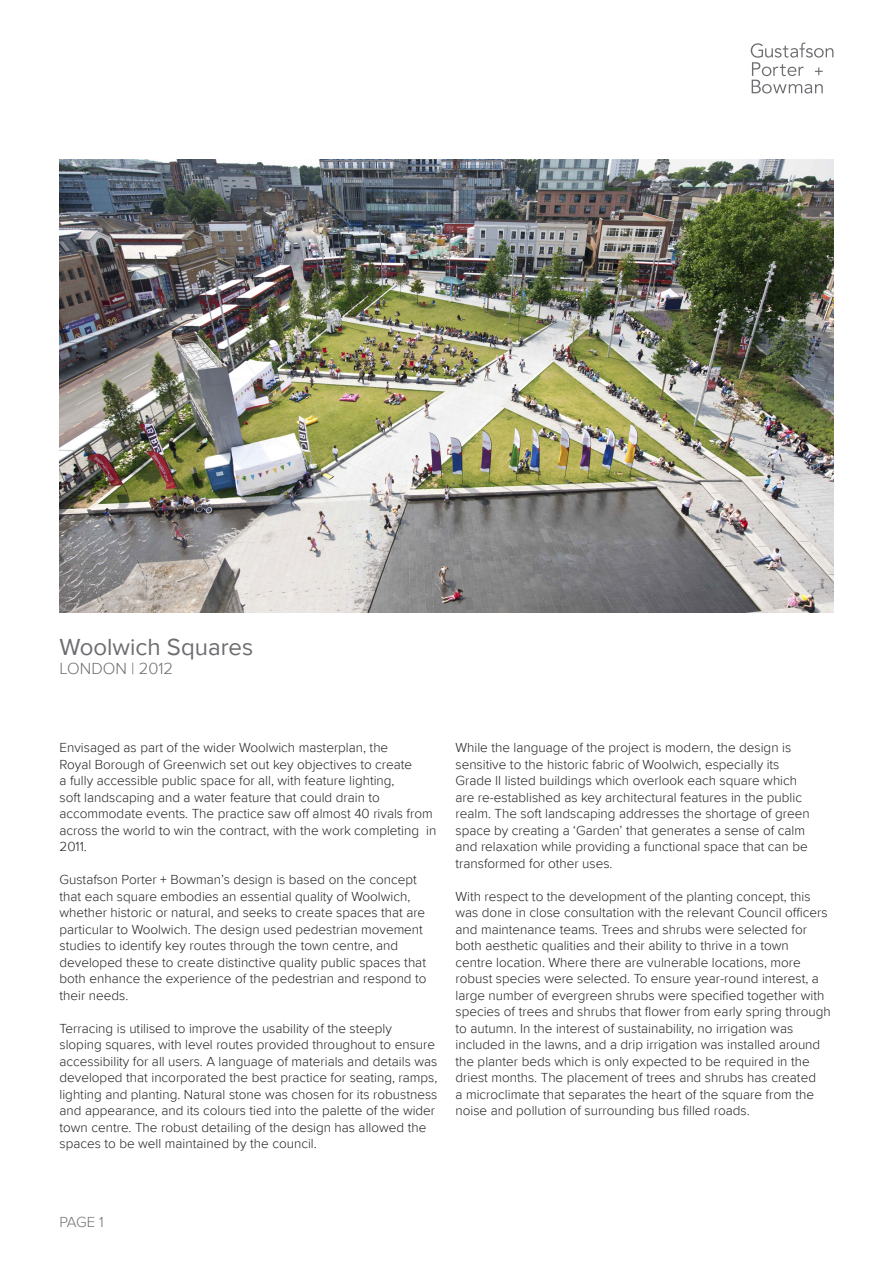
<style>
.page{position:relative;width:893px;height:1263px;background:#fff}
.page>*{position:absolute;margin:0;border:0;box-sizing:border-box;transform-origin:0 0}
.HEADING{font:24px "Proxima Nova";color:#6c6d70}
.HEADING_2{font:300 16.5px "Proxima Nova";color:#6c6d70}
.t1{font:300 15px "Proxima Nova";color:#6c6d70}
.BODY_TEXT{font:300 13.5px/16.5px "Proxima Nova";color:#231f20}
</style>
<div class="page">
<img style="left:60px;top:159px;width:773px;height:453px">
<svg style="left:751px;top:43px;width:82px;height:51px"></svg>
<p class="HEADING" style="left:60px;top:629px;width:195px">Woolwich Squares</p>
<p class="HEADING_2" style="left:60px;top:656px;width:115px">LONDON | 2012</p>
<p class="BODY_TEXT" style="left:60px;top:739px;width:378px">Envisaged as part of the wider Woolwich masterplan, the<br>Royal Borough of Greenwich set out key objectives to create<br>a fully accessible public space for all, with feature lighting,<br>soft landscaping and a water feature that could drain to accommodate events. The practice saw off almost 40 rivals from across the world to win the contract, with the work completing in 2011.</p>
<p class="BODY_TEXT" style="left:60px;top:871px;width:369px">Gustafson Porter + Bowman’s design is based on the concept that each square embodies an essential quality of Woolwich, whether historic or natural, and seeks to create spaces that are particular to Woolwich. The design used pedestrian movement studies to identify key routes through the town centre, and developed these to create distinctive quality public spaces that both enhance the experience of the pedestrian and respond to their needs.</p>
<p class="BODY_TEXT" style="left:60px;top:1019px;width:379px">Terracing is utilised to improve the usability of the steeply sloping squares, with level routes provided throughout to ensure accessibility for all users. A language of materials and details was developed that incorporated the best practice for seating, ramps, lighting and planting. Natural stone was chosen for its robustness and appearance, and its colours tied into the palette of the wider town centre. The robust detailing of the design has allowed the spaces to be well maintained by the council.</p>
<p class="BODY_TEXT" style="left:455px;top:739px;width:356px">While the language of the project is modern, the design is sensitive to the historic fabric of Woolwich, especially its Grade II listed buildings which overlook each square which are re-established as key architectural features in the public realm. The soft landscaping addresses the shortage of green space by creating a ‘Garden’ that generates a sense of calm and relaxation while providing a functional space that can be transformed for other uses.</p>
<p class="BODY_TEXT" style="left:455px;top:887px;width:377px">With respect to the development of the planting concept, this was done in close consultation with the relevant Council officers and maintenance teams. Trees and shrubs were selected for both aesthetic qualities and their ability to thrive in a town<br>centre location. Where there are vulnerable locations, more robust species were selected. To ensure year-round interest, a large number of evergreen shrubs were specified together with species of trees and shrubs that flower from early spring through to autumn. In the interest of sustainability, no irrigation was included in the lawns, and a drip irrigation was installed around the planter beds which is only expected to be required in the driest months. The placement of trees and shrubs has created<br>a microclimate that separates the heart of the square from the noise and pollution of surrounding bus filled roads.</p>
<p class="t1" style="left:60px;top:1211px;width:46px">PAGE 1</p>
</div>
